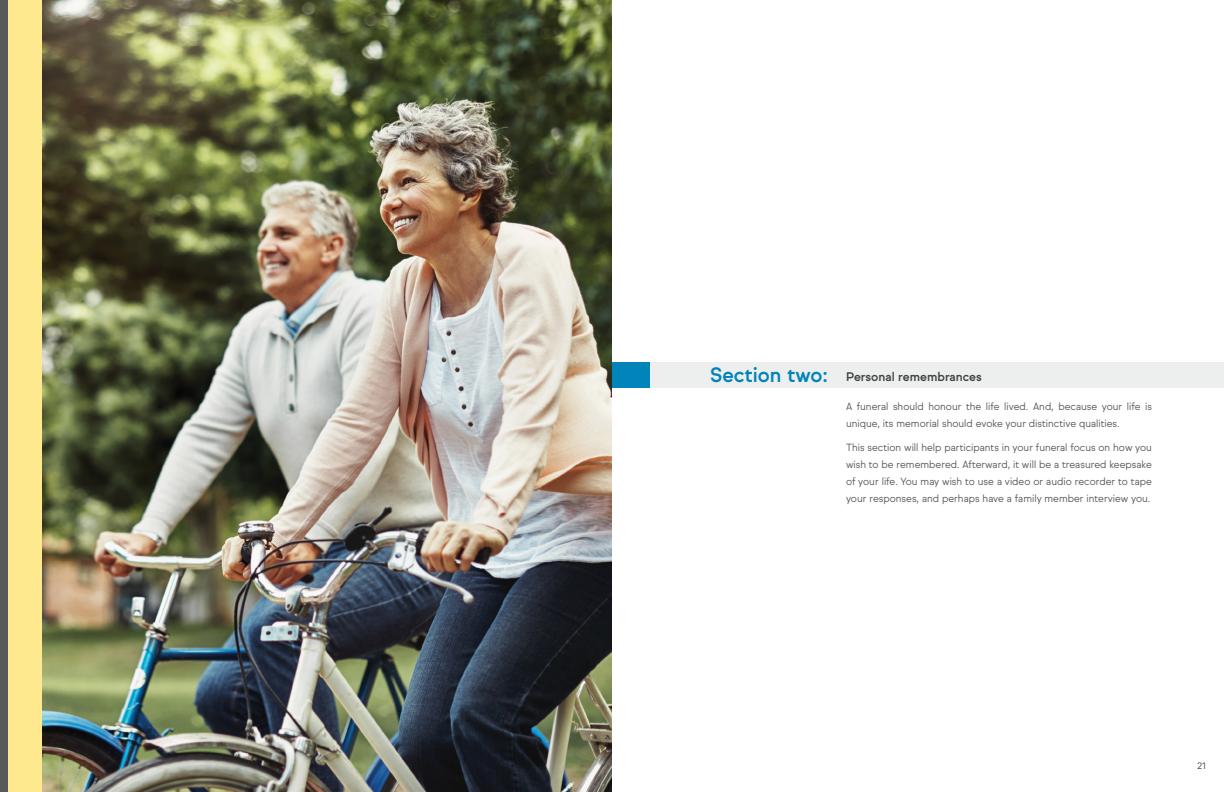
<style>
.page{position:relative;width:1224px;height:792px;background:#fff}
.page>*{position:absolute;margin:0;border:0;box-sizing:border-box;transform-origin:0 0}
.t1{font:500 20px "Sul Sans";color:#0084ba}
.t2{font:500 12px "Sul Sans";color:#414042}
.t3{font:300 10px/17px "Sul Sans";color:#565659}
.t4{font:300 9px "Sul Sans";color:#414042}
</style>
<div class="page">
<div style="left:635px;top:362px;width:589px;height:26px;background:#edeeee"></div>
<div style="left:605px;top:362px;width:45px;height:26px;background:#0084ba"></div>
<img style="left:42px;top:0;width:570px;height:792px">
<div style="left:0;top:0;width:14px;height:792px;background:#58595b"></div>
<div style="left:9px;top:0;width:33px;height:792px;background:#ffe98f"></div>
<h1 class="t1" style="left:710px;top:363px;width:119px">Section two:</h1>
<p class="t2" style="left:846px;top:370px;width:137px">Personal remembrances</p>
<p class="t3" style="left:846px;top:398px;width:307px">A funeral should honour the life lived. And, because your life is unique, its memorial should evoke your distinctive qualities.</p>
<p class="t3" style="left:846px;top:439px;width:308px;text-align:justify">This section will help participants in your funeral focus on how you wish to be remembered. Afterward, it will be a treasured keepsake of your life. You may wish to use a video or audio recorder to tape your responses, and perhaps have a family member interview you.</p>
<p class="t4" style="left:1197px;top:761px;width:11px">21</p>
</div>
